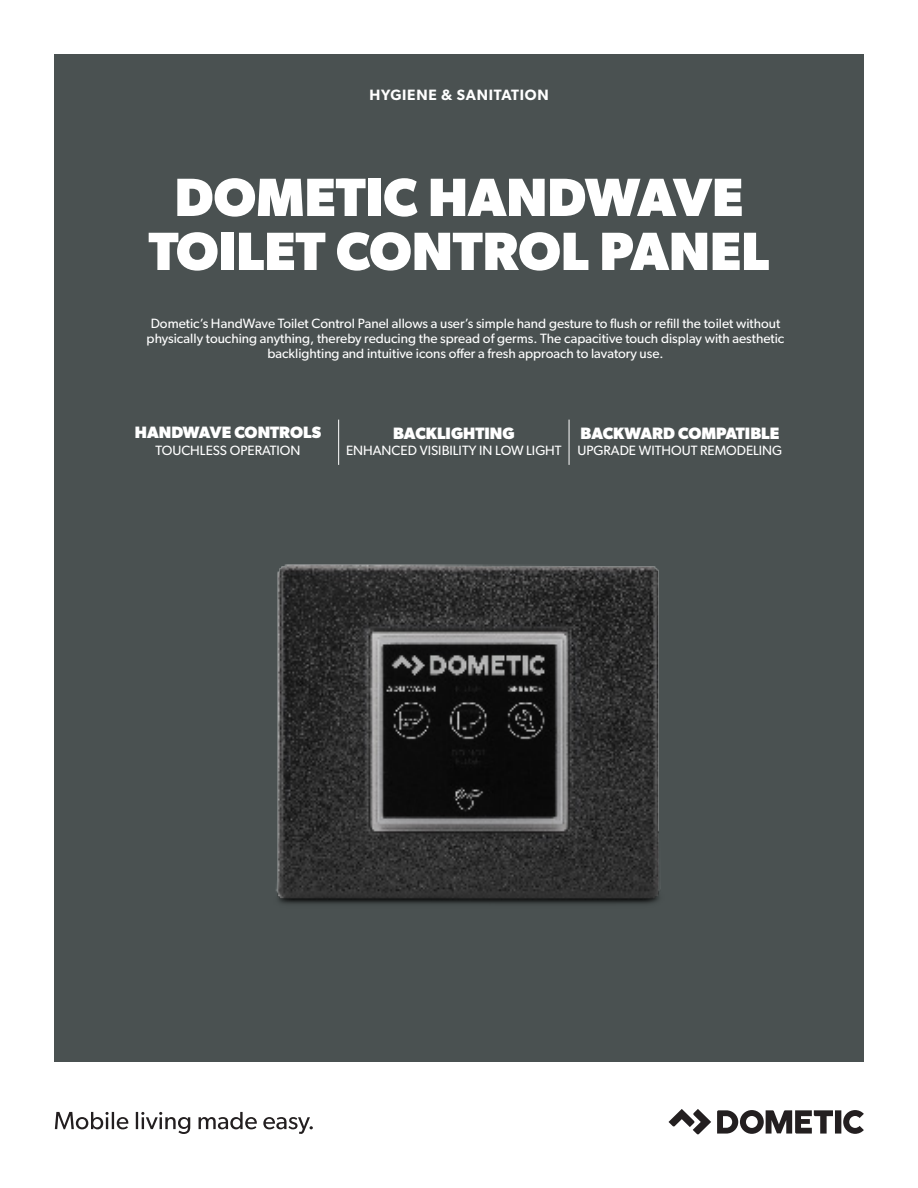
<style>
.page{position:relative;width:918px;height:1188px;background:#fff}
.page>*{position:absolute;margin:0;border:0;box-sizing:border-box;transform-origin:0 0}
.MarketingPublication{font:700 54px "Gibson";color:#fff}
.KeyFeatureTextFirst{font:700 16.5px "Gibson";color:#fff}
.t1{font:600 15px "Gibson";letter-spacing:.05em;color:#fff}
.KeyFeatureTextFirst-2{font:13.5px/15px "Gibson";color:#fff;text-align:center}
</style>
<div class="page">
<svg style="left:55px;top:1112px;width:258px;height:22px"></svg>
<div style="left:54px;top:54px;width:810px;height:1008px;background:#4a5151"></div>
<hr style="left:338px;top:420px;width:1px;height:45px;background:#fff">
<hr style="left:569px;top:420px;width:1px;height:45px;background:#fff">
<img style="left:276px;top:564px;width:383px;height:340px">
<svg style="left:669px;top:1109px;width:42px;height:26px"></svg>
<svg style="left:717px;top:1110px;width:147px;height:24px"></svg>
<p class="t1" style="left:369px;top:86px;width:181px">HYGIENE &amp; SANITATION</p>
<p class="MarketingPublication" style="left:175px;top:165px;width:570px">DOMETIC HANDWAVE</p>
<p class="MarketingPublication" style="left:149px;top:219px;width:622px">TOILET CONTROL PANEL</p>
<p class="KeyFeatureTextFirst-2" style="left:147px;top:316px;width:639px">Dometic’s HandWave Toilet Control Panel allows a user’s simple hand gesture to flush or refill the toilet without physically touching anything, thereby reducing the spread of germs. The capacitive touch display with aesthetic backlighting and intuitive icons offer a fresh approach to lavatory use.</p>
<p class="KeyFeatureTextFirst" style="left:135px;top:423px;width:188px">HANDWAVE CONTROLS</p>
<p class="KeyFeatureTextFirst-2" style="left:156px;top:442px;width:147px">TOUCHLESS OPERATION</p>
<p class="KeyFeatureTextFirst" style="left:393px;top:423px;width:123px">BACKLIGHTING</p>
<p class="KeyFeatureTextFirst-2" style="left:346px;top:442px;width:217px">ENHANCED VISIBILITY IN LOW LIGHT</p>
<p class="KeyFeatureTextFirst" style="left:581px;top:423px;width:200px">BACKWARD COMPATIBLE</p>
<p class="KeyFeatureTextFirst-2" style="left:578px;top:442px;width:206px">UPGRADE WITHOUT REMODELING</p>
</div>
